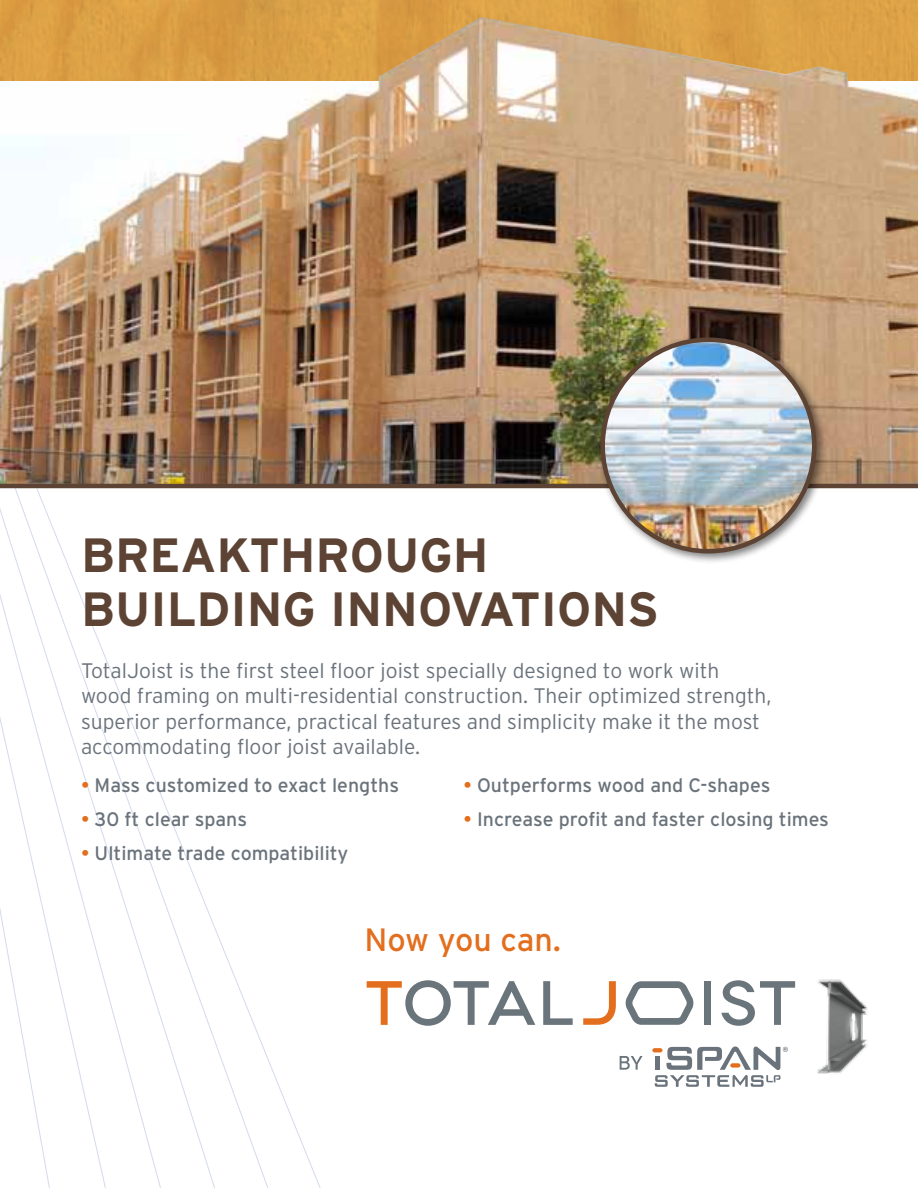
<style>
.page{position:relative;width:918px;height:1188px;background:#fff}
.page>*{position:absolute;margin:0;border:0;box-sizing:border-box;transform-origin:0 0}
.t1{font:700 48px/54px "Interstate";color:#5d4334}
.t2{font:32.25px "Interstate";letter-spacing:-.01em;color:#e36f1e}
.t3{font:300 21px/25.5px "Interstate";color:#6a737b}
.t4{font:19.5px "Interstate";color:#6a737b}
.s1{color:#e36f1e}
</style>
<div class="page">
<img style="left:0;top:0;width:918px;height:17px">
<svg style="left:182px;top:488px;width:62px;height:700px"></svg>
<svg style="left:121px;top:488px;width:61px;height:700px"></svg>
<svg style="left:60px;top:488px;width:61px;height:700px"></svg>
<svg style="left:0;top:488px;width:60px;height:700px"></svg>
<svg style="left:620px;top:1056px;width:23px;height:14px"></svg>
<svg style="left:652px;top:1046px;width:136px;height:41px"></svg>
<svg style="left:583px;top:981px;width:33px;height:44px"></svg>
<div style="left:704px;top:981px;width:7px;height:44px;background:#6a747b"></div>
<svg style="left:367px;top:980px;width:168px;height:46px"></svg>
<svg style="left:543px;top:981px;width:30px;height:44px"></svg>
<svg style="left:625px;top:981px;width:69px;height:44px"></svg>
<svg style="left:721px;top:980px;width:74px;height:46px"></svg>
<img style="left:817px;top:979px;width:51px;height:95px">
<img style="left:0;top:17px;width:918px;height:467px">
<hr style="left:0;top:484px;width:918px;height:4px;background:#5d4334">
<div style="left:597px;top:334px;width:230px;height:230px;background:#000;opacity:.5"></div>
<img style="left:603px;top:340px;width:211px;height:211px;border-radius:106px">
<h1 class="t1" style="left:81px;top:528px;width:409px">BREAKTHROUGH<br>BUILDING INN</h1>
<h1 class="t1" style="left:418px;top:582px;width:205px">OVATIONS</h1>
<p class="t3" style="left:81px;top:658px;width:692px">TotalJoist is the first steel floor joist specially designed to work with wood framing on multi-residential construction. Their optimized strength, superior performance, practical features and simplicity make it the most accommodating floor joist available.</p>
<p class="t4" style="left:81px;top:774px;width:320px"><span class="s1">•</span> Mass customized to exact lengths</p>
<p class="t4" style="left:81px;top:808px;width:168px"><span class="s1">•</span> 30 ft clear spans</p>
<p class="t4" style="left:81px;top:842px;width:269px"><span class="s1">•</span> Ultimate trade compatibility</p>
<p class="t4" style="left:463px;top:774px;width:308px"><span class="s1">•</span> Outperforms wood and C-shapes</p>
<p class="t4" style="left:463px;top:808px;width:367px"><span class="s1">•</span> Increase profit and faster closing times</p>
<h2 class="t2" style="left:364px;top:921px;width:198px">Now you can.</h2>
</div>
